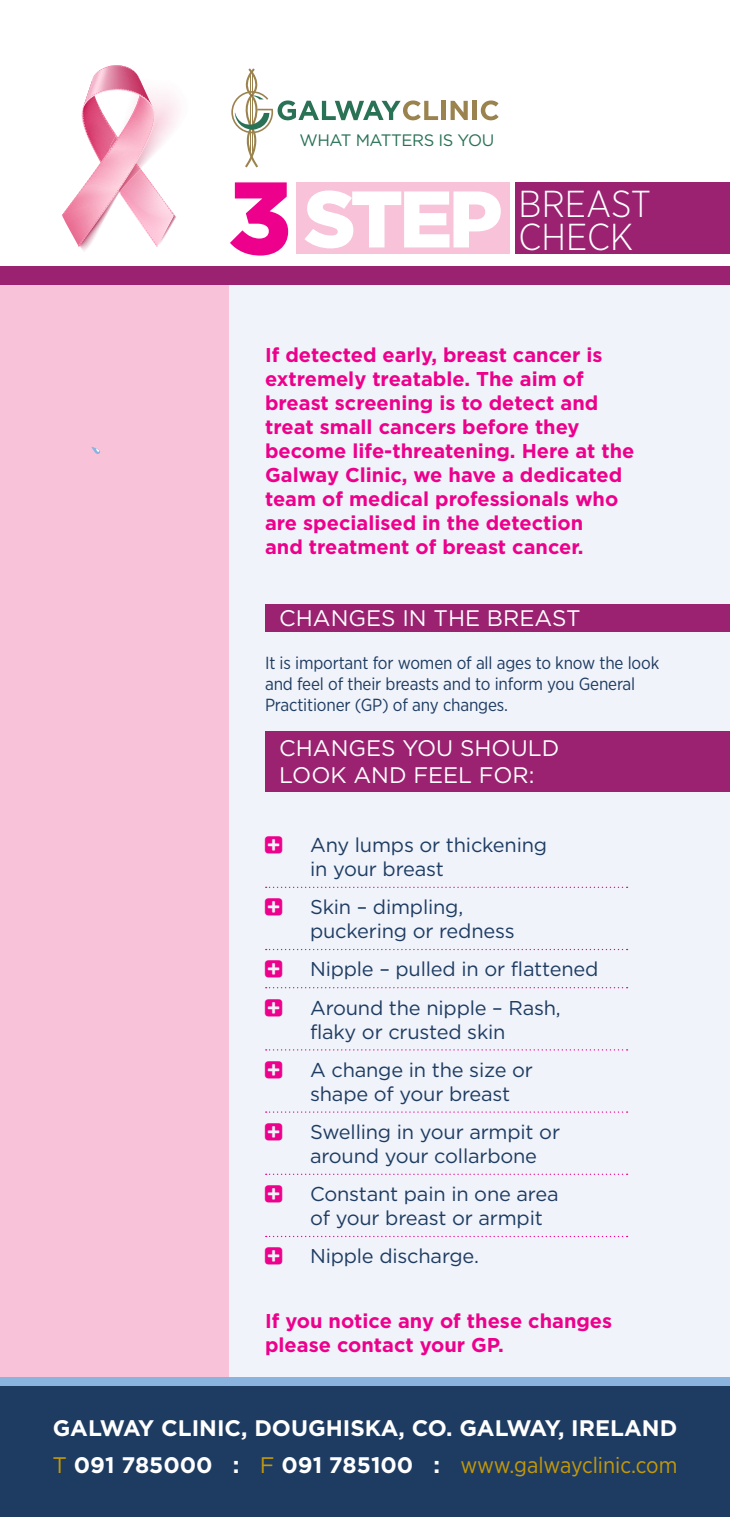
<style>
.page{position:relative;width:730px;height:1517px;background:#fff}
.page>*{position:absolute;margin:0;border:0;box-sizing:border-box;transform-origin:0 0}
.t1{font:900 102.5px "Gotham";color:#ec008c}
.t2{font:900 80px "Gotham";color:#fff}
.t3{font:300 37.5px "Gotham Narrow";color:#fff}
.t4{font:700 22.5px "Gotham";color:#fff}
.t5{font:22.5px/27px "Gotham";color:#fff}
.t6{font:700 20px/24px "Gotham";color:#ec008c}
.t7{font:20px/24px "Gotham";letter-spacing:-.01em;color:#1e3c62}
.t8{font:17.5px/21px "Gotham Narrow";letter-spacing:-.01em;color:#1e3c62}
.t9{font:16.5px "Gotham";letter-spacing:-.025em;color:#297255}
.s1{font-weight:400;color:#c49909}
.s2{font-family:"Gotham Narrow";font-weight:400;color:#c49909}
</style>
<div class="page">
<div style="left:0;top:285px;width:230px;height:1232px;background:#f8c2d9"></div>
<div style="left:230px;top:277px;width:500px;height:1232px;background:#f0f3fa"></div>
<svg style="left:231px;top:68px;width:207px;height:99px"></svg>
<div style="left:441px;top:101px;width:5px;height:19px;background:#9a834f"></div>
<svg style="left:451px;top:101px;width:17px;height:19px"></svg>
<hr style="left:473px;top:101px;width:4px;height:19px;background:#9a834f">
<svg style="left:481px;top:100px;width:18px;height:20px"></svg>
<div style="left:515px;top:182px;width:215px;height:72px;background:#9a2271"></div>
<div style="left:0;top:266px;width:730px;height:19px;background:#9a2271"></div>
<div style="left:265px;top:604px;width:465px;height:27px;background:#9a2271"></div>
<div style="left:265px;top:731px;width:465px;height:61px;background:#9a2271"></div>
<svg style="left:266px;top:886px;width:362px;height:2px"></svg>
<svg style="left:266px;top:949px;width:362px;height:1px"></svg>
<svg style="left:266px;top:987px;width:362px;height:1px"></svg>
<svg style="left:266px;top:1049px;width:362px;height:1px"></svg>
<svg style="left:266px;top:1111px;width:362px;height:1px"></svg>
<svg style="left:266px;top:1173px;width:362px;height:2px"></svg>
<svg style="left:266px;top:1235px;width:362px;height:2px"></svg>
<img style="left:80px;top:98px;width:99px;height:153px">
<svg style="left:62px;top:65px;width:112px;height:182px"></svg>
<div style="left:0;top:1377px;width:730px;height:9px;background:#8bb3df"></div>
<div style="left:0;top:1386px;width:730px;height:131px;background:#1e3c62"></div>
<svg style="left:91px;top:447px;width:9px;height:7px"></svg>
<div style="left:296px;top:182px;width:214px;height:72px;background:#f8c2d9"></div>
<p class="t9" style="left:299px;top:131px;width:196px">WHAT MATTERS IS YOU</p>
<p class="t1" style="left:228px;top:159px;width:65px">3</p>
<p class="t2" style="left:304px;top:173px;width:200px">STEP</p>
<p class="t3" style="left:519px;top:181px;width:134px">BREAST</p>
<p class="t3" style="left:519px;top:213px;width:116px">CHECK</p>
<p class="t6" style="left:265px;top:342px;width:371px">If detected early, breast cancer is extremely treatable. The aim of breast screening is to detect and treat small cancers before they become life-threatening. Here at the Galway Clinic, we have a dedicated team of medical professionals who are specialised in the detection<br>and treatment of breast cancer.</p>
<p class="t5" style="left:279px;top:604px;width:303px">CHANGES IN THE BREAST</p>
<p class="t8" style="left:265px;top:652px;width:396px">It is important for women of all ages to know the look and feel of their breasts and to inform you General<br>Practitioner (GP) of any changes.</p>
<p class="t5" style="left:279px;top:734px;width:282px">CHANGES YOU SHOULD<br>LOOK AND FEEL FOR:</p>
<p class="t7" style="left:310px;top:832px;width:239px">Any lumps or thickening in your breast</p>
<p class="t7" style="left:310px;top:895px;width:206px">Skin – dimpling, puckering or redness</p>
<p class="t7" style="left:310px;top:957px;width:290px">Nipple – pulled in or flattened</p>
<p class="t7" style="left:310px;top:995px;width:252px">Around the nipple – Rash, flaky or crusted skin</p>
<p class="t7" style="left:310px;top:1057px;width:224px">A change in the size or shape of your breast</p>
<p class="t7" style="left:310px;top:1119px;width:252px">Swelling in your armpit or around your collarbone</p>
<p class="t7" style="left:310px;top:1181px;width:250px">Constant pain in one area of your breast or armpit</p>
<p class="t7" style="left:310px;top:1244px;width:170px">Nipple discharge.</p>
<p class="t6" style="left:265px;top:1308px;width:349px">If you notice any of these changes please contact your GP.</p>
<p class="t4" style="left:53px;top:1414px;width:626px">GALWAY CLINIC, DOUGHISKA, CO. GALWAY, IRELAND</p>
<p class="t4" style="left:52px;top:1452px;width:626px"><span class="s1">T</span> 091 785000 : <span class="s1">F</span> 091 785100 : <span class="s2">www.galwayclinic.com</span></p>
</div>
